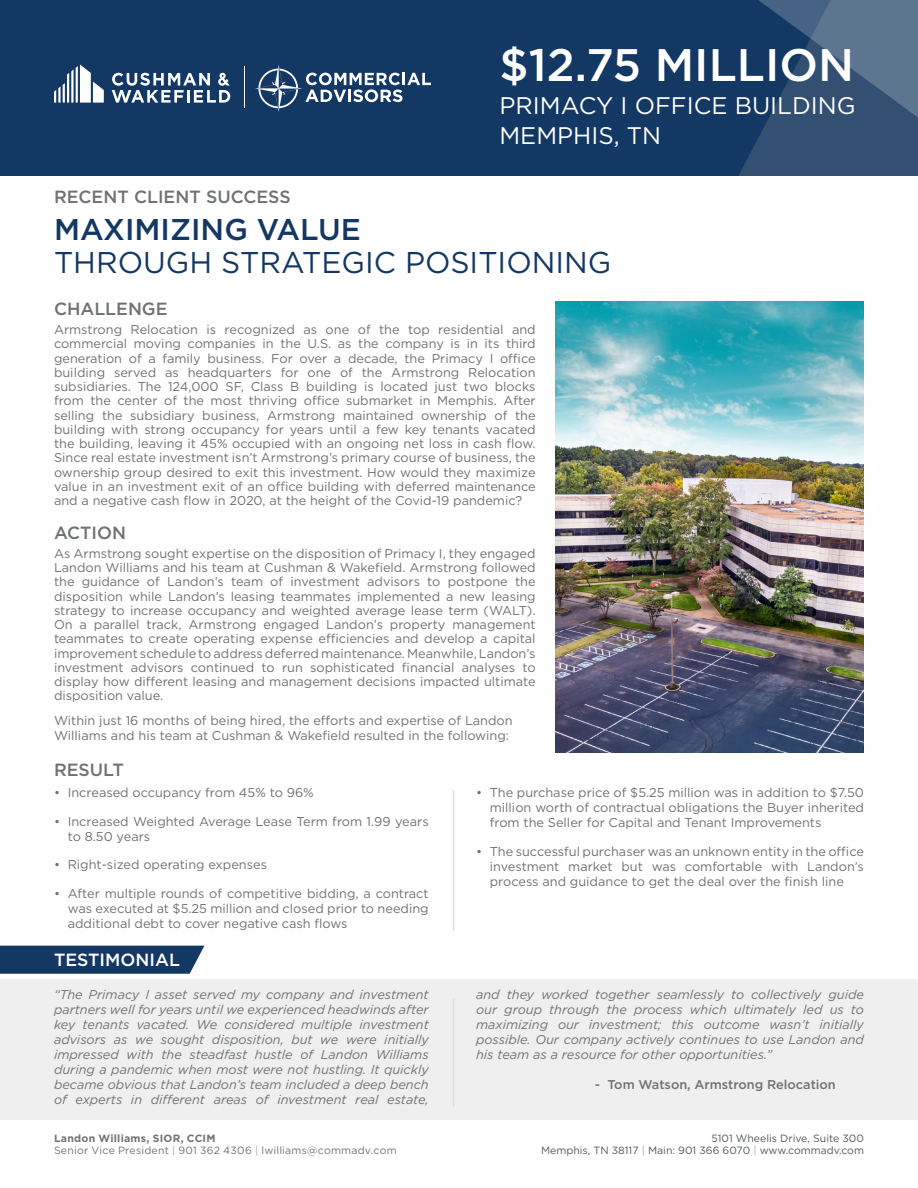
<style>
.page{position:relative;width:918px;height:1188px;background:#fff}
.page>*{position:absolute;margin:0;border:0;box-sizing:border-box;transform-origin:0 0}
.t1{font:500 45.6px "Gotham";color:#fff}
.t2{font:30px "Gotham";color:#133863}
.t3{font:500 30px "Gotham";color:#133863}
.t4{font:24px "Gotham";color:#fff}
.t5{font:500 17.7px "Gotham";color:#6e7271}
.t6{font:500 17.7px "Gotham";color:#fff}
.t7{font:12.75px/14.2px "Gotham";color:#6e7271;text-align:justify}
.t8{font:italic 12.75px/15px "Gotham";color:#6e7271;text-align:justify}
.t9{font:500 12.75px "Gotham";color:#6e7271}
.Company_Address_Text{font:10.5px "Gotham";color:#54575a}
.Broker_Contact{font:10.5px "Gotham";letter-spacing:.02em;color:#717271}
.Broker_Contact-2{font:700 10.5px "Gotham";letter-spacing:.025em;color:#717271}
.s1{color:#a7a8a9}
</style>
<div class="page">
<div style="left:0;top:979px;width:918px;height:141px;background:#eeefee"></div>
<img style="left:555px;top:301px;width:309px;height:452px">
<div style="left:0;top:0;width:918px;height:176px;background:#133863"></div>
<svg style="left:738px;top:0;width:180px;height:176px"></svg>
<svg style="left:0;top:946px;width:204px;height:28px;background:#1d4069"></svg>
<hr style="left:453px;top:791px;width:1px;height:140px;background:#dcdddf">
<hr style="left:453px;top:999px;width:1px;height:108px;background:#dcdddf">
<hr style="left:244px;top:66px;width:1px;height:42px;background:#fff">
<svg style="left:54px;top:65px;width:50px;height:38px"></svg>
<svg style="left:112px;top:73px;width:118px;height:30px"></svg>
<svg style="left:255px;top:65px;width:176px;height:47px"></svg>
<p class="t5" style="left:54px;top:185px;width:238px">RECENT CLIENT SUCCESS</p>
<p class="t1" style="left:500px;top:35px;width:356px">$12.75 MILLION</p>
<p class="t4" style="left:500px;top:90px;width:358px">PRIMACY I OFFICE BUILDING</p>
<p class="t4" style="left:500px;top:120px;width:163px">MEMPHIS, TN</p>
<p class="t3" style="left:54px;top:209px;width:308px">MAXIMIZING VALUE</p>
<p class="t2" style="left:54px;top:243px;width:559px">THROUGH STRATEGIC POSITIONING</p>
<p class="t5" style="left:54px;top:297px;width:115px">CHALLENGE</p>
<p class="t7" style="left:54px;top:322px;width:483px">Armstrong Relocation is recognized as one of the top residential and commercial moving companies in the U.S. as the company is in its third generation of a family business. For over a decade, the Primacy I office building served as headquarters for one of the Armstrong Relocation subsidiaries. The 124,000 SF, Class B building is located just two blocks from the center of the most thriving office submarket in Memphis. After selling the subsidiary business, Armstrong maintained ownership of the building with strong occupancy for years until a few key tenants vacated the building, leaving it 45% occupied with an ongoing net loss in cash flow.<br>Since real estate investment isn’t Armstrong’s primary course of business, the ownership group desired to exit this investment. How would they maximize value in an investment exit of an office building with deferred maintenance and a negative cash flow in 2020, at the height of the Covid-19 pandemic?</p>
<p class="t5" style="left:54px;top:521px;width:74px">ACTION</p>
<p class="t7" style="left:54px;top:546px;width:483px">As Armstrong sought expertise on the disposition of Primacy I, they engaged Landon Williams and his team at Cushman &amp; Wakefield. Armstrong followed the guidance of Landon’s team of investment advisors to postpone the disposition while Landon’s leasing teammates implemented a new leasing strategy to increase occupancy and weighted average lease term (WALT).<br>On a parallel track, Armstrong engaged Landon’s property management teammates to create operating expense efficiencies and develop a capital improvement schedule to address deferred maintenance. Meanwhile, Landon’s investment advisors continued to run sophisticated financial analyses to display how different leasing and management decisions impacted ultimate disposition value.</p>
<p class="t7" style="left:54px;top:713px;width:460px">Within just 16 months of being hired, the efforts and expertise of Landon<br>Williams and his team at Cushman &amp; Wakefield resulted in the following:</p>
<p class="t5" style="left:54px;top:758px;width:71px">RESULT</p>
<p class="t7" style="left:54px;top:786px;width:261px">• Increased occupancy from 45% to 96%</p>
<p class="t7" style="left:68px;top:814px;width:363px;line-height:15px;text-indent:-14px">• Increased Weighted Average Lease Term from 1.99 years to 8.50 years</p>
<p class="t7" style="left:54px;top:858px;width:215px">• Right-sized operating expenses</p>
<p class="t7" style="left:68px;top:886px;width:362px;line-height:15px;text-indent:-14px">• After multiple rounds of competitive bidding, a contract was executed at $5.25 million and closed prior to needing additional debt to cover negative cash flows</p>
<p class="t6" style="left:54px;top:948px;width:127px">TESTIMONIAL</p>
<p class="t7" style="left:490px;top:785px;width:376px;line-height:15px;text-indent:-14px">• The purchase price of $5.25 million was in addition to $7.50 million worth of contractual obligations the Buyer inherited from the Seller for Capital and Tenant Improvements</p>
<p class="t7" style="left:490px;top:844px;width:376px;line-height:15px;text-indent:-14px">• The successful purchaser was an unknown entity in the office investment market but was comfortable with Landon’s process and guidance to get the deal over the finish line</p>
<p class="t8" style="left:54px;top:987px;width:376px">“The Primacy I asset served my company and investment partners well for years until we experienced headwinds after key tenants vacated. We considered multiple investment advisors as we sought disposition, but we were initially impressed with the steadfast hustle of Landon Williams during a pandemic when most were not hustling. It quickly became obvious that Landon’s team included a deep bench of experts in different areas of investment real estate,</p>
<p class="t8" style="left:476px;top:987px;width:389px">and they worked together seamlessly to collectively guide our group through the process which ultimately led us to maximizing our investment; this outcome wasn’t initially possible. Our company actively continues to use Landon and his team as a resource for other opportunities.”</p>
<p class="t9" style="left:595px;top:1076px;width:243px">- Tom Watson, Armstrong Relocation</p>
<p class="Broker_Contact-2" style="left:54px;top:1131px;width:163px">Landon Williams, SIOR, CCIM</p>
<p class="Broker_Contact" style="left:54px;top:1144px;width:344px">Senior Vice President <span class="s1">|</span> 901 362 4306 <span class="s1">|</span> lwilliams@commadv.com</p>
<p class="Company_Address_Text" style="left:711px;top:1131px;width:154px">5101 Wheelis Drive, Suite 300</p>
<p class="Company_Address_Text" style="left:541px;top:1144px;width:324px">Memphis, TN 38117 <span class="s1">|</span> Main: 901 366 6070 <span class="s1">|</span> www.commadv.com</p>
</div>
